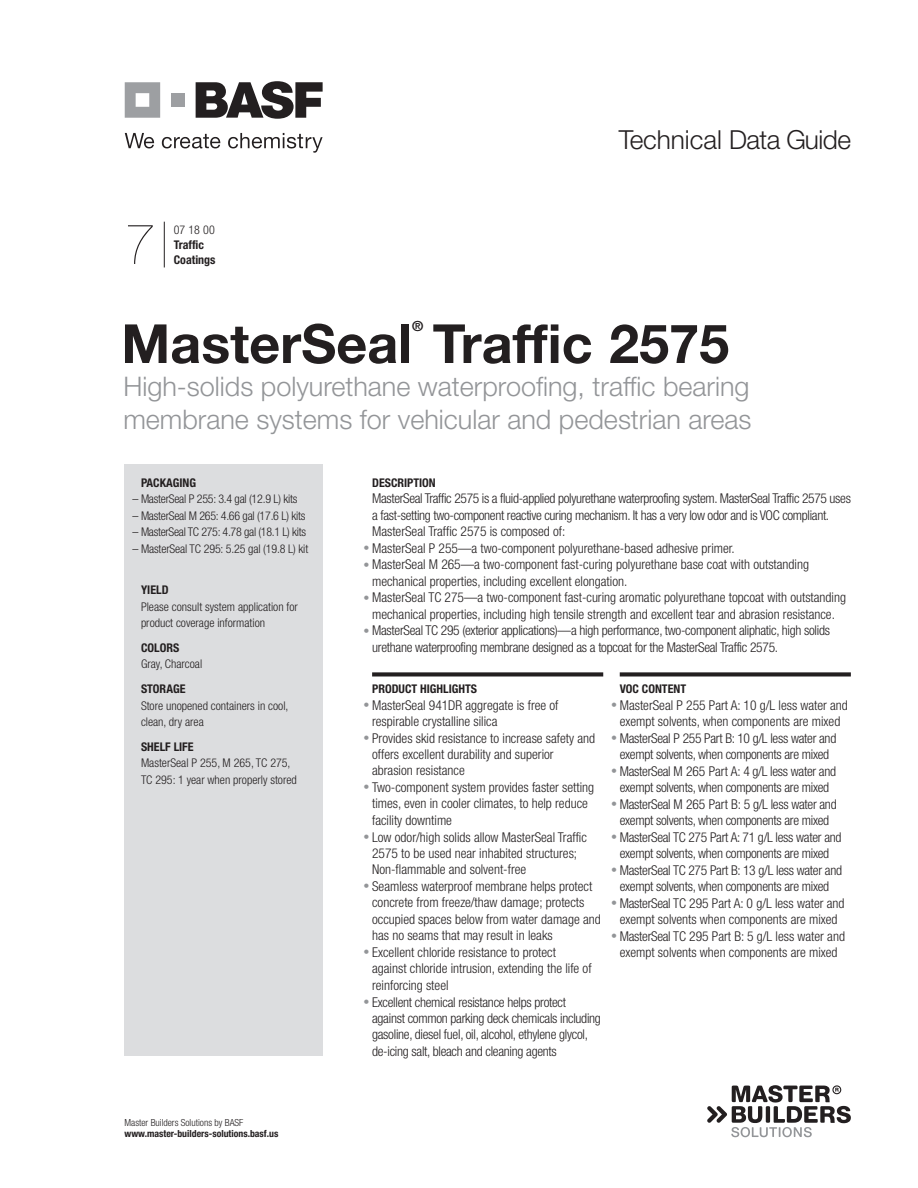
<style>
.page{position:relative;width:918px;height:1188px;background:#fff}
.page>*{position:absolute;margin:0;border:0;box-sizing:border-box;transform-origin:0 0}
.t1{font:200 57px "Helvetica Neue LT Std";color:#231f20}
.t2{font:700 54px "Helvetica Neue LT Std";color:#231f20}
.t3{font:300 27px/33px "Helvetica Neue LT Std";color:#939598}
.t4{font:300 26.25px "Helvetica Neue LT Std";letter-spacing:-.015em;color:#231f20}
.t5{font:700 13.95px "Helvetica Neue LT Std";color:#231f20}
.t6{font:300 condensed 13.5px/16.5px "Helvetica Neue LT Std";color:#231f20}
.t7{font:300 condensed 13.5px/16.5px "Helvetica Neue LT Std";letter-spacing:-.02em;color:#231f20;text-align:center}
.t8{font:300 condensed 13.5px/16.5px "Helvetica Neue LT Std";letter-spacing:-.025em;color:#231f20}
.t9{font:300 condensed 12px/16.5px "Helvetica Neue LT Std";color:#231f20}
.t10{font:700 condensed 12px "Helvetica Neue LT Std";color:#231f20}
.t11{font:300 condensed 12px "Helvetica Neue LT Std";letter-spacing:-.02em;color:#231f20}
.t12{font:300 condensed 12px "Helvetica Neue LT Std";letter-spacing:-.025em;color:#231f20}
.t13{font:700 condensed 9.75px "Helvetica Neue LT Std";color:#231f20}
.t14{font:300 condensed 9.75px "Helvetica Neue LT Std";color:#231f20}
.s1{font-size:12px;color:#939598}
</style>
<div class="page">
<div style="left:620px;top:672px;width:231px;height:5px;background:#231f20"></div>
<div style="left:372px;top:672px;width:231px;height:5px;background:#231f20"></div>
<hr style="left:164px;top:222px;width:1px;height:45px;background:#231f20">
<div style="left:125px;top:464px;width:198px;height:592px;background:#dcdddf"></div>
<svg style="left:125px;top:82px;width:35px;height:36px"></svg>
<div style="left:171px;top:93px;width:14px;height:14px;background:#9d9fa2"></div>
<svg style="left:196px;top:81px;width:127px;height:38px"></svg>
<svg style="left:125px;top:133px;width:29px;height:15px"></svg>
<svg style="left:162px;top:134px;width:58px;height:14px"></svg>
<svg style="left:228px;top:133px;width:95px;height:20px"></svg>
<svg style="left:707px;top:1085px;width:144px;height:52px"></svg>
<h1 class="t1" style="left:125px;top:211px;width:33px">7</h1>
<p class="t9" style="left:174px;top:221px;width:42px">07 18 00</p>
<p class="t10" style="left:174px;top:237px;width:32px">Traffic</p>
<p class="t10" style="left:174px;top:252px;width:43px">Coatings</p>
<h3 class="t4" style="left:619px;top:123px;width:234px">Technical Data Guide</h3>
<p class="t5" style="left:412px;top:317px;width:13px">®</p>
<h2 class="t2" style="left:121px;top:310px;width:609px">MasterSeal Traffic 2575</h2>
<h3 class="t3" style="left:123px;top:369px;width:630px">High-solids polyurethane waterproofing, traffic bearing membrane systems for vehicular and pedestrian areas</h3>
<p class="t10" style="left:141px;top:475px;width:57px">PACKAGING</p>
<p class="t11" style="left:132px;top:492px;width:166px">– MasterSeal P 255: 3.4 gal (12.9 L) kits</p>
<p class="t11" style="left:132px;top:509px;width:174px">– MasterSeal M 265: 4.66 gal (17.6 L) kits</p>
<p class="t12" style="left:132px;top:525px;width:175px">– MasterSeal TC 275: 4.78 gal (18.1 L) kits</p>
<p class="t9" style="left:132px;top:540px;width:177px">– MasterSeal TC 295: 5.25 gal (19.8 L) kit</p>
<p class="t10" style="left:141px;top:582px;width:29px">YIELD</p>
<p class="t9" style="left:141px;top:598px;width:158px">Please consult system application for product coverage information</p>
<p class="t10" style="left:141px;top:640px;width:40px">COLORS</p>
<p class="t9" style="left:141px;top:656px;width:63px">Gray, Charcoal</p>
<p class="t10" style="left:141px;top:681px;width:46px">STORAGE</p>
<p class="t9" style="left:141px;top:697px;width:149px">Store unopened containers in cool, clean, dry area</p>
<p class="t10" style="left:141px;top:739px;width:54px">SHELF LIFE</p>
<p class="t9" style="left:141px;top:755px;width:157px">MasterSeal P 255, M 265, TC 275,<br>TC 295: 1 year when properly stored</p>
<p class="t14" style="left:125px;top:1117px;width:120px">Master Builders Solutions by BASF</p>
<p class="t13" style="left:125px;top:1128px;width:155px">www.master-builders-solutions.basf.us</p>
<p class="t10" style="left:372px;top:475px;width:65px">DESCRIPTION</p>
<p class="t8" style="left:372px;top:490px;width:480px">MasterSeal Traffic 2575 is a fluid-applied polyurethane waterproofing system. MasterSeal Traffic 2575 uses a fast-setting two-component reactive curing mechanism. It has a very low odor and is VOC compliant.<br>MasterSeal Traffic 2575 is composed of:</p>
<p class="t6" style="left:363px;top:540px;width:373px"><span class="s1">•</span> MasterSeal P 255—a two-component polyurethane-based adhesive primer.</p>
<p class="t6" style="left:372px;top:556px;width:438px;text-indent:-9px"><span class="s1">•</span> MasterSeal M 265—a two-component fast-curing polyurethane base coat with outstanding mechanical properties, including excellent elongation.</p>
<p class="t6" style="left:363px;top:589px;width:484px;text-align:center"><span class="s1">•</span> MasterSeal TC 275—a two-component fast-curing aromatic polyurethane topcoat with outstanding mechanical properties, including high tensile strength and excellent tear and abrasion resistance.</p>
<p class="t7" style="left:372px;top:622px;width:459px;text-align:left;text-indent:-9px"><span class="s1">•</span> MasterSeal TC 295 (exterior applications)—a high performance, two-component aliphatic, high solids urethane waterproofing membrane designed as a topcoat for the MasterSeal Traffic 2575.</p>
<p class="t10" style="left:372px;top:681px;width:107px">PRODUCT HIGHLIGHTS</p>
<p class="t6" style="left:372px;top:696px;width:188px;text-indent:-9px"><span class="s1">•</span> MasterSeal 941DR aggregate is free of respirable crystalline silica</p>
<p class="t6" style="left:372px;top:729px;width:225px;text-indent:-9px"><span class="s1">•</span> Provides skid resistance to increase safety and offers excellent durability and superior abrasion resistance</p>
<p class="t6" style="left:372px;top:779px;width:224px;text-indent:-9px"><span class="s1">•</span> Two-component system provides faster setting times, even in cooler climates, to help reduce facility downtime</p>
<p class="t6" style="left:372px;top:828px;width:216px;text-indent:-9px"><span class="s1">•</span> Low odor/high solids allow MasterSeal Traffic<br>2575 to be used near inhabited structures;<br>Non-flammable and solvent-free</p>
<p class="t6" style="left:372px;top:878px;width:230px;text-indent:-9px"><span class="s1">•</span> Seamless waterproof membrane helps protect concrete from freeze/thaw damage; protects occupied spaces below from water damage and has no seams that may result in leaks</p>
<p class="t6" style="left:372px;top:944px;width:221px;text-indent:-9px"><span class="s1">•</span> Excellent chloride resistance to protect against chloride intrusion, extending the life of reinforcing steel</p>
<p class="t7" style="left:372px;top:993px;width:230px;text-align:left;text-indent:-9px"><span class="s1">•</span> Excellent chemical resistance helps protect against common parking deck chemicals including gasoline, diesel fuel, oil, alcohol, ethylene glycol, de-icing salt, bleach and cleaning agents</p>
<p class="t10" style="left:620px;top:681px;width:68px">VOC CONTENT</p>
<p class="t6" style="left:611px;top:696px;width:238px;text-align:center"><span class="s1">•</span> MasterSeal P 255 Part A: 10 g/L less water and exempt solvents, when components are mixed</p>
<p class="t7" style="left:611px;top:729px;width:227px"><span class="s1">•</span> MasterSeal P 255 Part B: 10 g/L less water and exempt solvents, when components are mixed</p>
<p class="t7" style="left:611px;top:762px;width:227px"><span class="s1">•</span> MasterSeal M 265 Part A: 4 g/L less water and exempt solvents, when components are mixed</p>
<p class="t7" style="left:611px;top:795px;width:227px"><span class="s1">•</span> MasterSeal M 265 Part B: 5 g/L less water and exempt solvents, when components are mixed</p>
<p class="t7" style="left:611px;top:828px;width:232px"><span class="s1">•</span> MasterSeal TC 275 Part A: 71 g/L less water and exempt solvents, when components are mixed</p>
<p class="t7" style="left:611px;top:861px;width:232px"><span class="s1">•</span> MasterSeal TC 275 Part B: 13 g/L less water and exempt solvents, when components are mixed</p>
<p class="t6" style="left:611px;top:894px;width:235px;text-align:center"><span class="s1">•</span> MasterSeal TC 295 Part A: 0 g/L less water and exempt solvents when components are mixed</p>
<p class="t6" style="left:611px;top:927px;width:235px;text-align:center"><span class="s1">•</span> MasterSeal TC 295 Part B: 5 g/L less water and exempt solvents when components are mixed</p>
</div>
